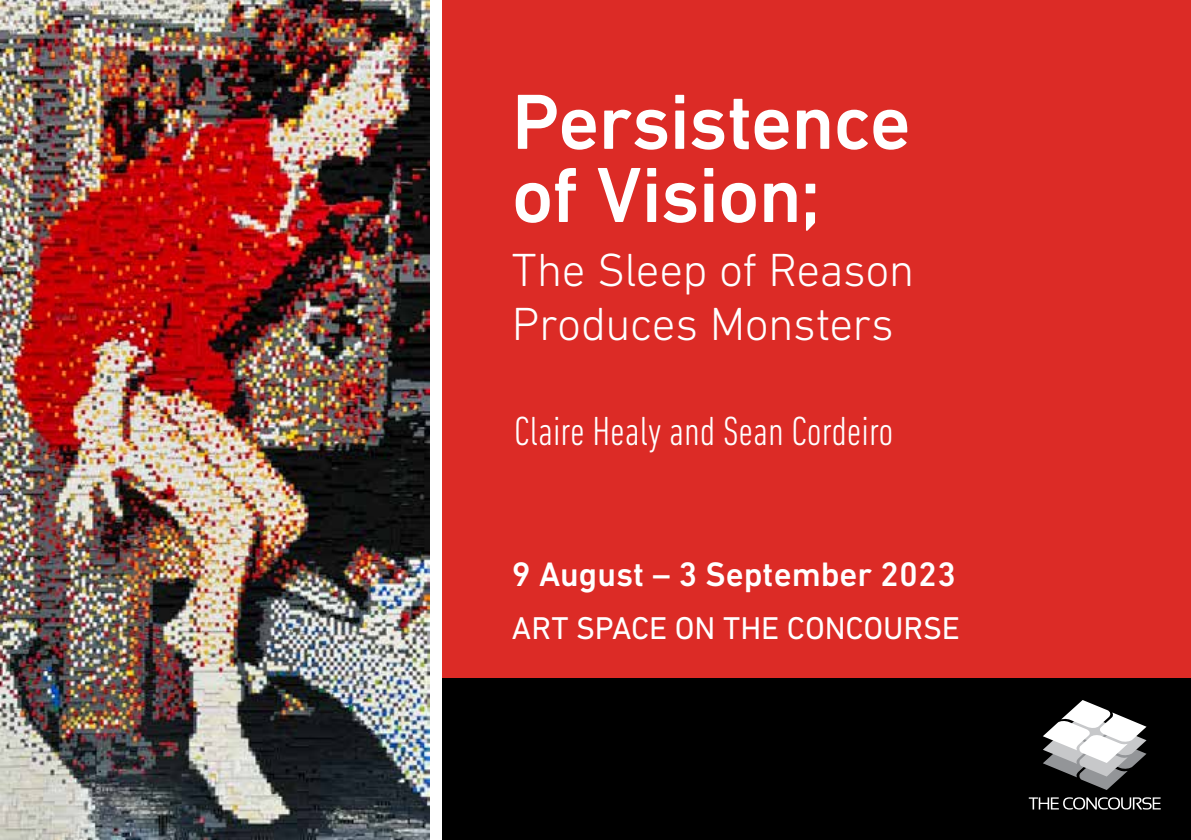
<style>
.page{position:relative;width:1191px;height:840px;background:#fff}
.page>*{position:absolute;margin:0;border:0;box-sizing:border-box;transform-origin:0 0}
.t1{font:500 79.4px/73px "DIN Next LT Pro";letter-spacing:-.015em;color:#fff}
.t2{font:300 47.2px/53.4px "DIN Next LT Pro";letter-spacing:-.01em;color:#fff}
.t3{font:300 condensed 41.4px "DIN Next LT Pro";color:#fff}
.t4{font:500 34.4px "DIN Next LT Pro";color:#fff}
.t5{font:32px "DIN Next LT Pro";letter-spacing:-.005em;color:#fff}
</style>
<div class="page">
<img style="left:0;top:0;width:429px;height:839px">
<div style="left:442px;top:0;width:749px;height:839px;background:#dc2b26"></div>
<div style="left:442px;top:678px;width:749px;height:161px;background:#000"></div>
<svg style="left:1043px;top:700px;width:103px;height:89px"></svg>
<svg style="left:1028px;top:797px;width:132px;height:12px"></svg>
<h1 class="t1" style="left:512px;top:85px;width:400px">Persistence of Vision;</h1>
<p class="t2" style="left:512px;top:243px;width:404px">The Sleep of Reason<br>Produces Monsters</p>
<p class="t3" style="left:514px;top:407px;width:381px">Claire Healy and Sean Cordeiro</p>
<p class="t4" style="left:512px;top:554px;width:445px">9 August – 3 September 2023</p>
<p class="t5" style="left:512px;top:609px;width:449px">ART SPACE ON THE CONCOURSE</p>
</div>
